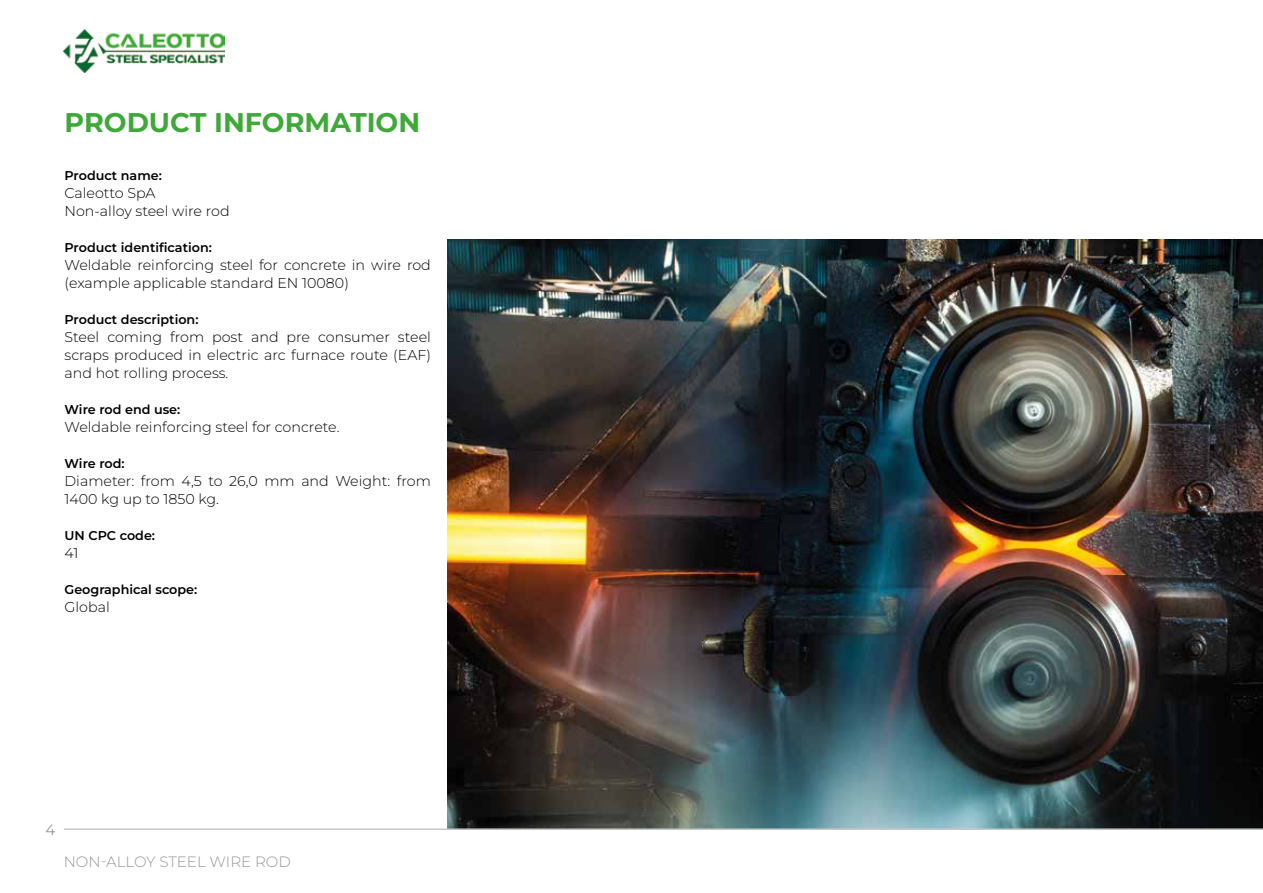
<style>
.page{position:relative;width:1263px;height:893px;background:#fff}
.page>*{position:absolute;margin:0;border:0;box-sizing:border-box;transform-origin:0 0}
.t1{font:700 27px "Montserrat";color:#3ea938}
.t2{font:300 15px "Montserrat";color:#979797}
.t3{font:15px "Montserrat";color:#979797}
.t4{font:300 14.25px/18px "Montserrat";color:#000}
.t5{font:600 12.75px "Montserrat";color:#000}
</style>
<div class="page">
<img style="left:448px;top:240px;width:815px;height:588px">
<hr style="left:64px;top:828px;width:1199px;height:2px;background:#c9c9c7">
<img style="left:64px;top:30px;width:160px;height:43px">
<h1 class="t1" style="left:65px;top:103px;width:357px">PRODUCT INFORMATION</h1>
<p class="t5" style="left:65px;top:167px;width:99px">Product name:</p>
<p class="t4" style="left:65px;top:184px;width:167px">Caleotto SpA<br>Non-alloy steel wire rod</p>
<p class="t5" style="left:65px;top:239px;width:149px">Product identification:</p>
<p class="t4" style="left:65px;top:256px;width:368px">Weldable reinforcing steel for concrete in wire rod (example applicable standard EN 10080)</p>
<p class="t5" style="left:65px;top:311px;width:135px">Product description:</p>
<p class="t4" style="left:65px;top:328px;width:368px;text-align:justify">Steel coming from post and pre consumer steel scraps produced in electric arc furnace route (EAF) and hot rolling process.</p>
<p class="t5" style="left:65px;top:401px;width:117px">Wire rod end use:</p>
<p class="t4" style="left:65px;top:418px;width:277px">Weldable reinforcing steel for concrete.</p>
<p class="t5" style="left:65px;top:455px;width:62px">Wire rod:</p>
<p class="t4" style="left:65px;top:472px;width:368px">Diameter: from 4,5 to 26,0 mm and Weight: from<br>1400 kg up to 1850 kg.</p>
<p class="t5" style="left:65px;top:527px;width:92px">UN CPC code:</p>
<p class="t4" style="left:65px;top:544px;width:15px">41</p>
<p class="t5" style="left:65px;top:581px;width:134px">Geographical scope:</p>
<p class="t4" style="left:65px;top:598px;width:47px">Global</p>
<p class="t3" style="left:45px;top:820px;width:11px">4</p>
<p class="t2" style="left:64px;top:851px;width:228px">NON-ALLOY STEEL WIRE ROD</p>
</div>
